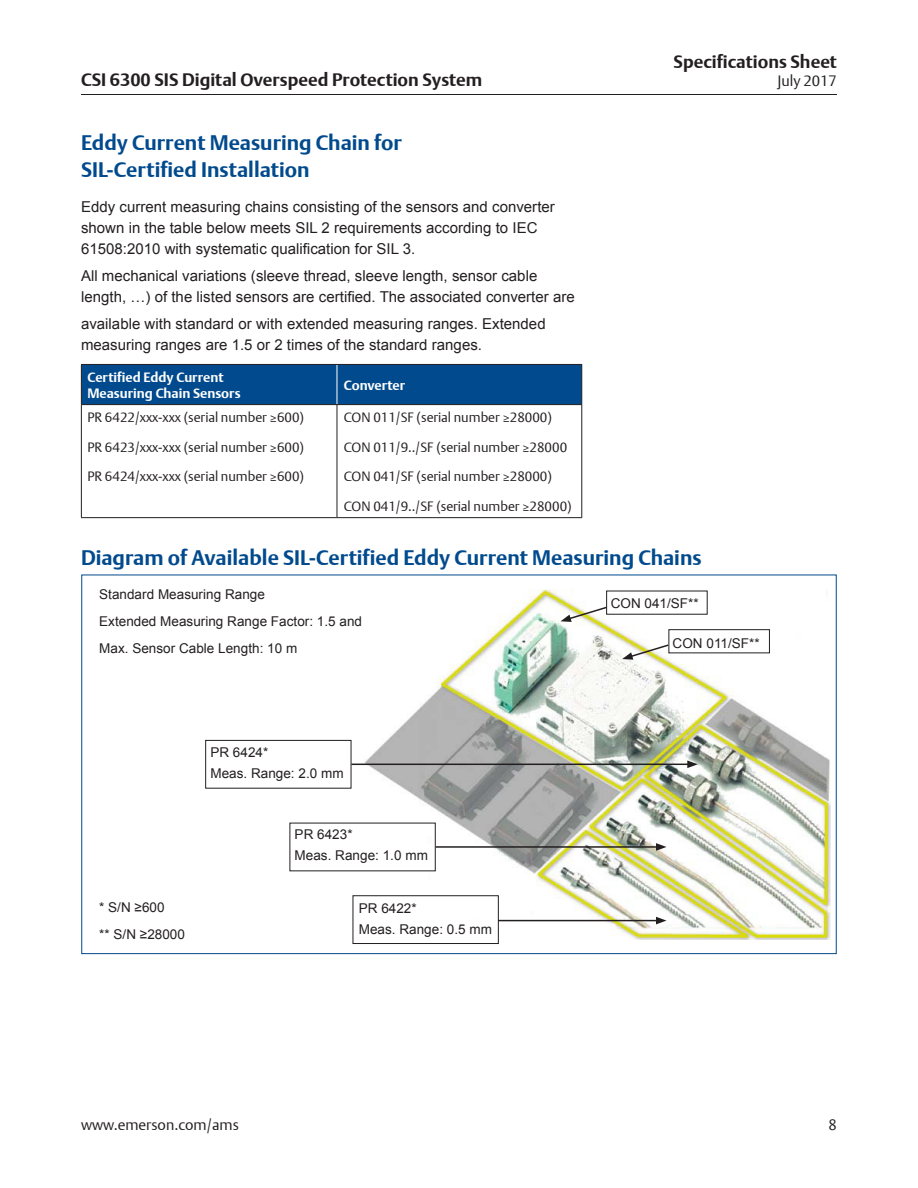
<style>
.page{position:relative;width:918px;height:1188px;background:#fff}
.page>*{position:absolute;margin:0;border:0;box-sizing:border-box;transform-origin:0 0}
.Subhead_1{font:700 21px/27px "DTL Argo T";color:#004a8d}
.t1{font:700 18px "DTL Argo T";color:#231f20}
.Body{font:15px/21px "Arial";color:#231f20}
.t2{font:15px "DTL Argo T Light";color:#231f20}
.Table_Text{font:13.5px "DTL Argo T Light";color:#231f20}
.Body-2{font:13.5px/21px "Arial";color:#231f20}
.Table_Text-2{font:700 13.5px/16.2px "DTL Argo T";color:#fff}
</style>
<div class="page">
<hr style="left:81px;top:94px;width:756px;height:1px;background:#231f20">
<div style="left:82px;top:365px;width:499px;height:39px;background:#004a8d"></div>
<hr style="left:337px;top:365px;width:1px;height:39px;background:#fff">
<hr style="left:581px;top:405px;width:1px;height:112px;background:#231f20">
<hr style="left:337px;top:517px;width:245px;height:1px;background:#231f20">
<hr style="left:81px;top:405px;width:1px;height:112px;background:#231f20">
<hr style="left:337px;top:405px;width:1px;height:112px;background:#231f20">
<hr style="left:81px;top:517px;width:256px;height:1px;background:#231f20">
<hr style="left:81px;top:364px;width:256px;height:1px;background:#231f20">
<hr style="left:81px;top:365px;width:1px;height:39px;background:#231f20">
<hr style="left:337px;top:364px;width:245px;height:1px;background:#231f20">
<hr style="left:581px;top:365px;width:1px;height:39px;background:#231f20">
<hr style="left:81px;top:404px;width:256px;height:1px;background:#231f20">
<hr style="left:337px;top:404px;width:245px;height:1px;background:#231f20">
<img style="left:363px;top:590px;width:468px;height:349px">
<svg style="left:561px;top:606px;width:47px;height:16px"></svg>
<svg style="left:622px;top:643px;width:48px;height:17px"></svg>
<hr style="left:498px;top:920px;width:160px;height:1px;background:#231f20">
<svg style="left:656px;top:917px;width:11px;height:7px"></svg>
<hr style="left:436px;top:846px;width:222px;height:2px;background:#231f20">
<svg style="left:656px;top:843px;width:11px;height:8px"></svg>
<hr style="left:351px;top:764px;width:339px;height:1px;background:#231f20">
<svg style="left:687px;top:760px;width:11px;height:8px"></svg>
<div style="left:353px;top:895px;width:146px;height:49px;border:1px solid #231f20"></div>
<div style="left:205px;top:740px;width:146px;height:49px;border:1px solid #231f20"></div>
<div style="left:669px;top:629px;width:101px;height:24px;border:1px solid #231f20"></div>
<p class="t1" style="left:674px;top:51px;width:165px">Specifications Sheet</p>
<p class="t1" style="left:81px;top:69px;width:403px">CSI 6300 SIS Digital Overspeed Protection System</p>
<p class="t2" style="left:777px;top:72px;width:61px">July 2017</p>
<p class="Subhead_1" style="left:81px;top:129px;width:322px">Eddy Current Measuring Chain for<br>SIL-Certified Installation</p>
<p class="Body" style="left:81px;top:196px;width:475px">Eddy current measuring chains consisting of the sensors and converter shown in the table below meets SIL 2 requirements according to IEC<br>61508:2010 with systematic qualification for SIL 3.</p>
<p class="Body" style="left:81px;top:265px;width:495px">All mechanical variations (sleeve thread, sleeve length, sensor cable length, …) of the listed sensors are certified. The associated converter are</p>
<p class="Body" style="left:81px;top:313px;width:466px">available with standard or with extended measuring ranges. Extended measuring ranges are 1.5 or 2 times of the standard ranges.</p>
<p class="Table_Text-2" style="left:87px;top:369px;width:155px">Certified Eddy Current<br>Measuring Chain Sensors</p>
<p class="Table_Text-2" style="left:344px;top:377px;width:63px">Converter</p>
<p class="Table_Text" style="left:87px;top:409px;width:218px">PR 6422/xxx-xxx (serial number ≥600)</p>
<p class="Table_Text" style="left:87px;top:439px;width:218px">PR 6423/xxx-xxx (serial number ≥600)</p>
<p class="Table_Text" style="left:87px;top:468px;width:218px">PR 6424/xxx-xxx (serial number ≥600)</p>
<p class="Table_Text" style="left:344px;top:409px;width:210px">CON 011/SF (serial number ≥28000)</p>
<p class="Table_Text" style="left:344px;top:439px;width:225px">CON 011/9../SF (serial number ≥28000</p>
<p class="Table_Text" style="left:344px;top:468px;width:210px">CON 041/SF (serial number ≥28000)</p>
<p class="Table_Text" style="left:344px;top:498px;width:230px">CON 041/9../SF (serial number ≥28000)</p>
<p class="Subhead_1" style="left:81px;top:544px;width:622px">Diagram of Available SIL-Certified Eddy Current Measuring Chains</p>
<p class="Body-2" style="left:99px;top:584px;width:167px">Standard Measuring Range</p>
<p class="Body-2" style="left:99px;top:611px;width:287px">Extended Measuring Range Factor: 1.5 and 2.0</p>
<p class="Body-2" style="left:99px;top:638px;width:200px">Max. Sensor Cable Length: 10 m</p>
<p class="Body-2" style="left:210px;top:741px;width:135px">PR 6424*<br>Meas. Range: 2.0 mm</p>
<p class="Body-2" style="left:99px;top:897px;width:67px">* S/N ≥600</p>
<p class="Body-2" style="left:99px;top:924px;width:87px">** S/N ≥28000</p>
<p class="Body-2" style="left:295px;top:824px;width:135px">PR 6423*<br>Meas. Range: 1.0 mm</p>
<p class="Body-2" style="left:359px;top:898px;width:135px">PR 6422*<br>Meas. Range: 0.5 mm</p>
<p class="Body-2" style="left:611px;top:593px;width:90px">CON 041/SF**</p>
<p class="Body-2" style="left:673px;top:633px;width:89px">CON 011/SF**</p>
<p class="t2" style="left:81px;top:1116px;width:160px">www.emerson.com/ams</p>
<p class="t2" style="left:829px;top:1116px;width:10px">8</p>
</div>
